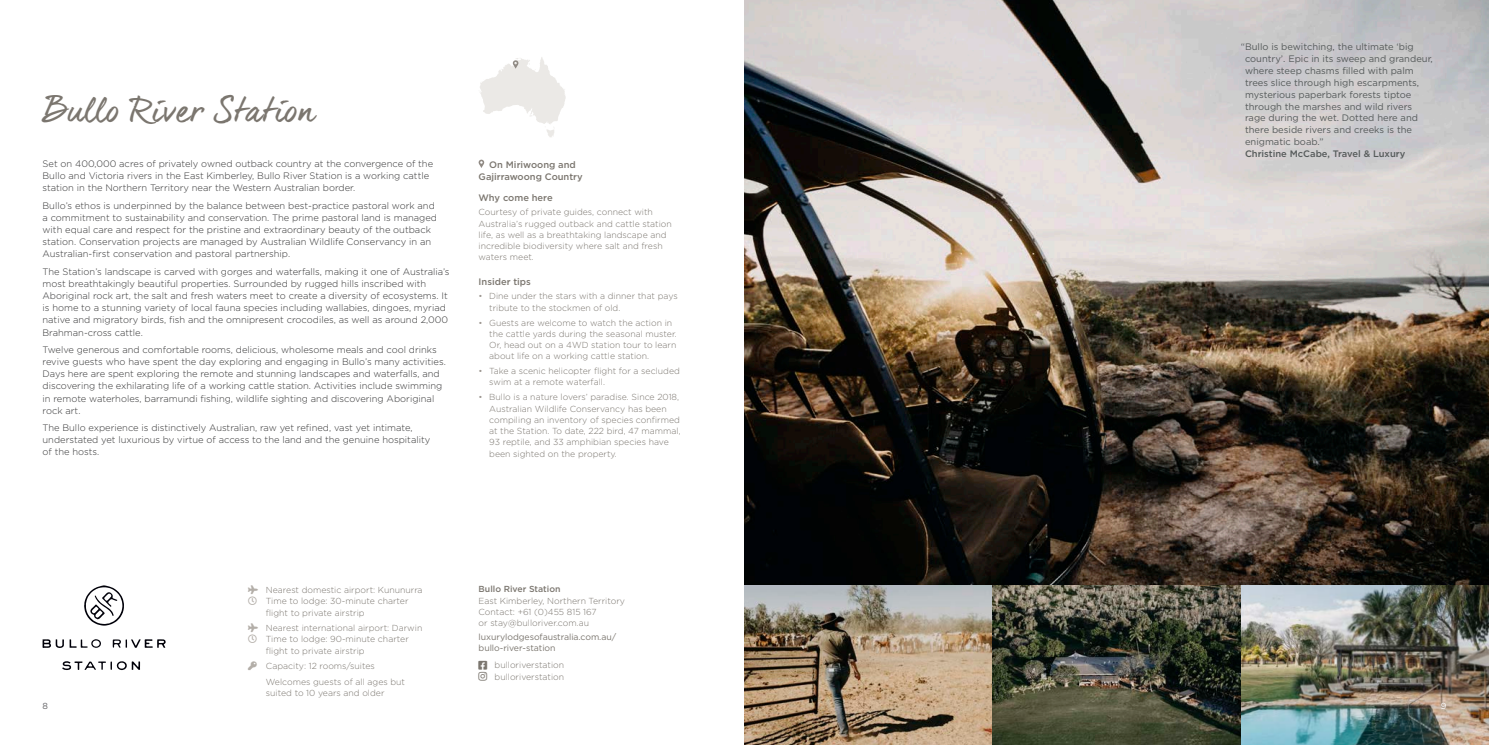
<style>
.page{position:relative;width:1489px;height:745px;background:#fff}
.page>*{position:absolute;margin:0;border:0;box-sizing:border-box;transform-origin:0 0}
.t1{font:32.5px "dear Joe 6";letter-spacing:-.025em;color:#7b766f}
.t2{font:300 9.38px/12.1px "Gotham";color:#333334}
.t3{font:9.38px/11.9px "Gotham";color:#555a5a}
.t4{font:500 9.38px/11.9px "Gotham";color:#7b766f;text-align:center}
.t5{font:500 9.38px "Gotham";color:#555a5a}
.t6{font:300 8.75px/11.2px "Gotham";color:#7b766f}
.t7{font:8.75px/11.2px "Gotham";letter-spacing:-.005em;color:#7b766f}
.t8{font:500 8.75px "Gotham";color:#7b766f}
.t9{font:8.75px "Gotham";color:#636366}
.t10{font:8.75px "Gotham";color:#fff}
.s1{color:#9b958f}
</style>
<div class="page">
<img style="left:744px;top:0;width:744px;height:585px">
<img style="left:1240px;top:585px;width:248px;height:159px">
<img style="left:744px;top:585px;width:248px;height:159px">
<img style="left:992px;top:585px;width:248px;height:159px">
<svg style="left:43px;top:639px;width:21px;height:8px"></svg>
<svg style="left:70px;top:639px;width:31px;height:8px"></svg>
<svg style="left:113px;top:639px;width:53px;height:8px"></svg>
<svg style="left:62px;top:661px;width:78px;height:8px"></svg>
<svg style="left:84px;top:585px;width:40px;height:40px"></svg>
<svg style="left:478px;top:159px;width:6px;height:9px"></svg>
<svg style="left:480px;top:57px;width:86px;height:80px"></svg>
<h1 class="t1" style="left:43px;top:90px;width:273px">Bullo River Station</h1>
<p class="t2" style="left:43px;top:157px;width:392px">Set on 400,000 acres of privately owned outback country at the convergence of the<br>Bullo and Victoria rivers in the East Kimberley, Bullo River Station is a working cattle station in the Northern Territory near the Western Australian border.</p>
<p class="t2" style="left:43px;top:199px;width:396px">Bullo’s ethos is underpinned by the balance between best-practice pastoral work and a commitment to sustainability and conservation. The prime pastoral land is managed with equal care and respect for the pristine and extraordinary beauty of the outback station. Conservation projects are managed by Australian Wildlife Conservancy in an Australian-first conservation and pastoral partnership.</p>
<p class="t2" style="left:43px;top:265px;width:408px">The Station’s landscape is carved with gorges and waterfalls, making it one of Australia’s most breathtakingly beautiful properties. Surrounded by rugged hills inscribed with Aboriginal rock art, the salt and fresh waters meet to create a diversity of ecosystems. It is home to a stunning variety of local fauna species including wallabies, dingoes, myriad native and migratory birds, fish and the omnipresent crocodiles, as well as around 2,000<br>Brahman-cross cattle.</p>
<p class="t2" style="left:43px;top:343px;width:405px">Twelve generous and comfortable rooms, delicious, wholesome meals and cool drinks revive guests who have spent the day exploring and engaging in Bullo’s many activities.<br>Days here are spent exploring the remote and stunning landscapes and waterfalls, and discovering the exhilarating life of a working cattle station. Activities include swimming in remote waterholes, barramundi fishing, wildlife sighting and discovering Aboriginal rock art.</p>
<p class="t2" style="left:43px;top:421px;width:389px">The Bullo experience is distinctively Australian, raw yet refined, vast yet intimate, understated yet luxurious by virtue of access to the land and the genuine hospitality of the hosts.</p>
<p class="t4" style="left:478px;top:158px;width:106px">On Miriwoong and<br>Gajirrawoong Country</p>
<p class="t4" style="left:478px;top:192px;width:76px">Why come here</p>
<p class="t6" style="left:478px;top:206px;width:195px">Courtesy of private guides, connect with Australia’s rugged outback and cattle station life, as well as a breathtaking landscape and incredible biodiversity where salt and fresh waters meet.</p>
<p class="t4" style="left:478px;top:276px;width:54px">Insider tips</p>
<p class="t6" style="left:489px;top:290px;width:190px;text-indent:-11px"><span class="s1">•</span> Dine under the stars with a dinner that pays tribute to the stockmen of old.</p>
<p class="t6" style="left:489px;top:316px;width:189px;text-indent:-11px"><span class="s1">•</span> Guests are welcome to watch the action in the cattle yards during the seasonal muster.<br>Or, head out on a 4WD station tour to learn about life on a working cattle station.</p>
<p class="t6" style="left:489px;top:365px;width:192px;text-indent:-11px"><span class="s1">•</span> Take a scenic helicopter flight for a secluded swim at a remote waterfall.</p>
<p class="t6" style="left:489px;top:391px;width:193px;text-indent:-11px"><span class="s1">•</span> Bullo is a nature lovers’ paradise. Since 2018, Australian Wildlife Conservancy has been compiling an inventory of species confirmed at the Station. To date, 222 bird, 47 mammal, 93 reptile, and 33 amphibian species have been sighted on the property.</p>
<p class="t6" style="left:266px;top:583px;width:158px">Nearest domestic airport: Kununurra<br>Time to lodge: 30-minute charter flight to private airstrip</p>
<p class="t6" style="left:266px;top:621px;width:158px">Nearest international airport: Darwin<br>Time to lodge: 90-minute charter flight to private airstrip</p>
<p class="t6" style="left:266px;top:657px;width:141px;line-height:15.5px">Capacity: 12 rooms/suites<br>Welcomes guests of all ages but</p>
<p class="t6" style="left:266px;top:686px;width:120px">suited to 10 years and older</p>
<p class="t8" style="left:478px;top:583px;width:83px">Bullo River Station</p>
<p class="t6" style="left:478px;top:594px;width:148px">East Kimberley, Northern Territory<br>Contact: +61 (0)455 815 167<br>or stay@bulloriver.com.au</p>
<p class="t7" style="left:478px;top:630px;width:139px">luxurylodgesofaustralia.com.au/ bullo-river-station</p>
<p class="t6" style="left:494px;top:659px;width:71px">bulloriverstation bulloriverstation</p>
<p class="t3" style="left:1244px;top:41px;width:189px;text-indent:-4px">“Bullo is bewitching, the ultimate ‘big country’. Epic in its sweep and grandeur, where steep chasms filled with palm trees slice through high escarpments, mysterious paperbark forests tiptoe through the marshes and wild rivers rage during the wet. Dotted here and there beside rivers and creeks is the enigmatic boab.”</p>
<p class="t5" style="left:1244px;top:147px;width:162px">Christine McCabe, Travel &amp; Luxury</p>
<p class="t9" style="left:43px;top:700px;width:7px">8</p>
<p class="t10" style="left:1440px;top:700px;width:7px">9</p>
</div>
